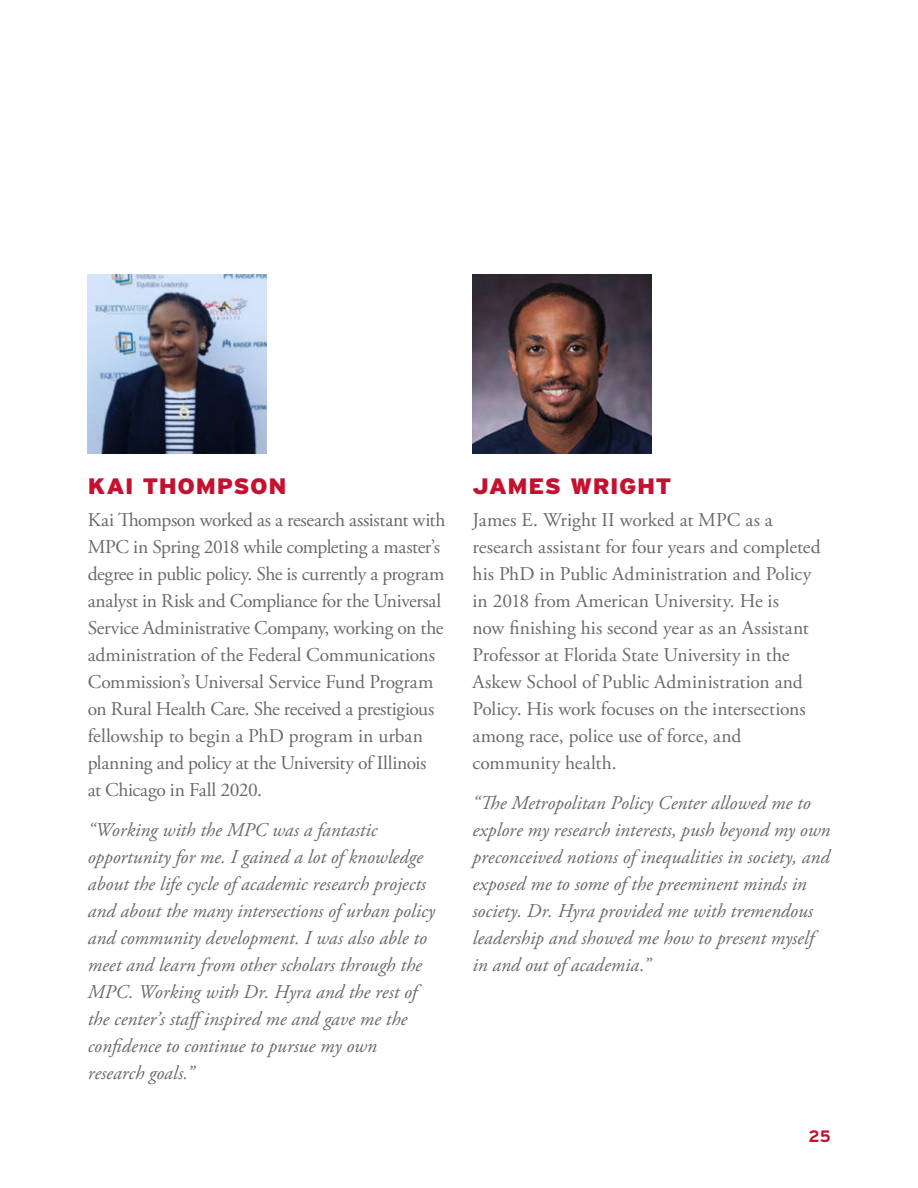
<style>
.page{position:relative;width:918px;height:1188px;background:#fff}
.page>*{position:absolute;margin:0;border:0;box-sizing:border-box;transform-origin:0 0}
.subtitle{font:900 22.35px "Interstate";letter-spacing:.015em;color:#c3122f;scale:1.08 1}
.Body{font:19.5px/27px "Adobe Garamond Pro";letter-spacing:-.01em;color:#676a6c}
.Body-2{font:italic 19.5px/27px "Adobe Garamond Pro";color:#676a6c}
.t1{font:700 16.5px "Interstate";color:#c3122f}
</style>
<div class="page">
<img style="left:88px;top:275px;width:179px;height:179px">
<img style="left:472px;top:275px;width:179px;height:179px">
<p class="subtitle" style="left:88px;top:474px;width:186px">KAI THOMPSON</p>
<p class="Body" style="left:88px;top:507px;width:359px">Kai Thompson worked as a research assistant with MPC in Spring 2018 while completing a master’s degree in public policy. She is currently a program analyst in Risk and Compliance for the Universal Service Administrative Company, working on the administration of the Federal Communications Commission’s Universal Service Fund Program on Rural Health Care. She received a prestigious fellowship to begin a PhD program in urban planning and policy at the University of Illinois<br>at Chicago in Fall 2020.</p>
<p class="Body-2" style="left:88px;top:817px;width:349px">“Working with the MPC was a fantastic opportunity for me. I gained a lot of knowledge about the life cycle of academic research projects and about the many intersections of urban policy and community development. I was also able to meet and learn from other scholars through the MPC. Working with Dr. Hyra and the rest of the center’s staffinspired me and gave me the confidence to continue to pursue my own research goals.”</p>
<p class="subtitle" style="left:472px;top:474px;width:186px">JAMES WRIGHT</p>
<p class="Body" style="left:472px;top:507px;width:350px">James E. Wright II worked at MPC as a research assistant for four years and completed his PhD in Public Administration and Policy in 2018 from American University. He is<br>now finishing his second year as an Assistant Professor at Florida State University in the Askew School of Public Administration and Policy. His work focuses on the intersections among race, police use of force, and community health.</p>
<p class="Body-2" style="left:472px;top:790px;width:359px">“The Metropolitan Policy Center allowed me to explore my research interests, push beyond my own preconceived notions of inequalities in society, and exposed me to some of the preeminent minds in society. Dr. Hyra provided me with tremendous leadership and showed me how to present myself in and out of academia.”</p>
<p class="t1" style="left:809px;top:1127px;width:24px">25</p>
</div>
